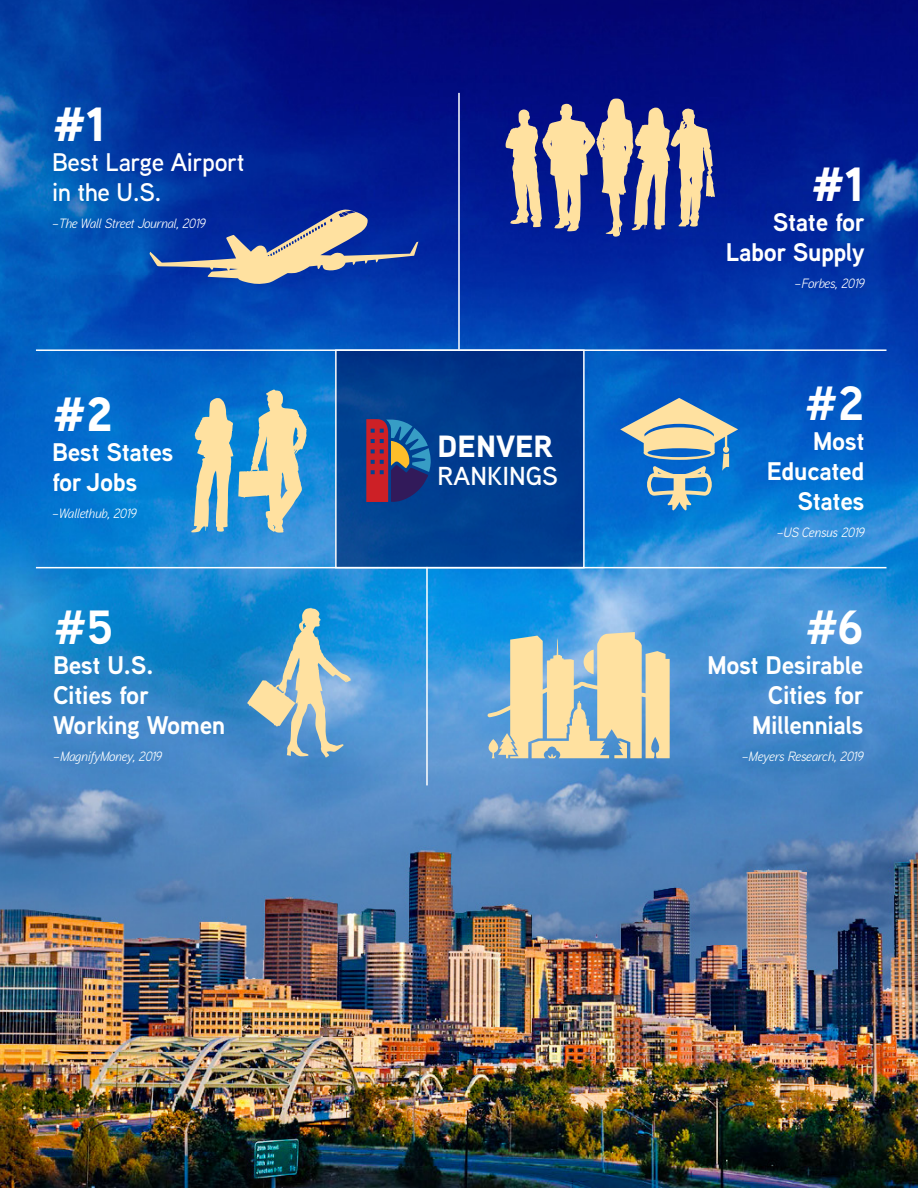
<style>
.page{position:relative;width:918px;height:1188px;background:#fff}
.page>*{position:absolute;margin:0;border:0;box-sizing:border-box;transform-origin:0 0}
.Infographic_Header{font:900 48px "Aaux Next";color:#fff}
.Infographic_Header-2{font:700 48px "Aaux Next";color:#fff}
.Infographic_Header-3{font:900 30.75px "Aaux Next";color:#fff}
.Infographic_Header-4{font:600 25.95px "Aaux Next";color:#fff}
.Infographic_Header-5{font:700 25.5px/30px "Aaux Next";letter-spacing:-.015em;color:#fff;text-align:right}
.Infographic_Header-6{font:600 25.5px/30px "Aaux Next";letter-spacing:-.015em;color:#fff}
.Infographic_Header-7{font:italic 13.5px "Aaux Next";letter-spacing:-.015em;color:#fff}
</style>
<div class="page">
<img style="left:0;top:0;width:918px;height:1188px">
<div style="left:336px;top:350px;width:248px;height:218px;background:linear-gradient(to bottom,#003488,#024594)"></div>
<div style="left:335px;top:349px;width:250px;height:219px;border:2px solid #fff"></div>
<svg style="left:191px;top:389px;width:116px;height:144px"></svg>
<hr style="left:458px;top:93px;width:2px;height:256px;background:#fff">
<hr style="left:426px;top:567px;width:2px;height:218px;background:#fff">
<hr style="left:36px;top:349px;width:850px;height:2px;background:#fff">
<hr style="left:36px;top:567px;width:850px;height:1px;background:#fff">
<svg style="left:366px;top:419px;width:65px;height:83px"></svg>
<svg style="left:150px;top:209px;width:268px;height:75px"></svg>
<svg style="left:483px;top:632px;width:187px;height:126px"></svg>
<svg style="left:506px;top:99px;width:209px;height:138px"></svg>
<svg style="left:247px;top:608px;width:104px;height:150px"></svg>
<svg style="left:620px;top:398px;width:118px;height:112px"></svg>
<p class="Infographic_Header" style="left:52px;top:90px;width:55px">#1</p>
<p class="Infographic_Header-6" style="left:52px;top:147px;width:194px">Best Large Airport in the U.S.</p>
<p class="Infographic_Header-7" style="left:52px;top:215px;width:155px">–The Wall Street Journal, 2019</p>
<p class="Infographic_Header" style="left:52px;top:380px;width:62px">#2</p>
<p class="Infographic_Header-5" style="left:52px;top:437px;width:123px;text-align:left">Best States for Jobs</p>
<p class="Infographic_Header-7" style="left:52px;top:504px;width:86px">–Wallethub, 2019</p>
<p class="Infographic_Header-2" style="left:53px;top:594px;width:62px">#5</p>
<p class="Infographic_Header-5" style="left:53px;top:650px;width:174px;text-align:left">Best U.S.<br>Cities for<br>Working Women</p>
<p class="Infographic_Header-7" style="left:53px;top:748px;width:110px">–MagnifyMoney, 2019</p>
<p class="Infographic_Header-3" style="left:438px;top:424px;width:117px">DENVER</p>
<p class="Infographic_Header-4" style="left:438px;top:458px;width:122px">RANKINGS</p>
<p class="Infographic_Header" style="left:811px;top:150px;width:55px">#1</p>
<p class="Infographic_Header-5" style="left:726px;top:207px;width:141px">State for<br>Labor Supply</p>
<p class="Infographic_Header-7" style="left:795px;top:274px;width:71px">–Forbes, 2019</p>
<p class="Infographic_Header-2" style="left:804px;top:369px;width:62px">#2</p>
<p class="Infographic_Header-5" style="left:767px;top:425px;width:99px">Most<br>Educated<br>States</p>
<p class="Infographic_Header-7" style="left:777px;top:523px;width:89px">–US Census 2019</p>
<p class="Infographic_Header-2" style="left:805px;top:594px;width:60px">#6</p>
<p class="Infographic_Header-5" style="left:707px;top:650px;width:158px">Most Desirable<br>Cities for<br>Millennials</p>
<p class="Infographic_Header-7" style="left:742px;top:748px;width:123px">–Meyers Research, 2019</p>
</div>
